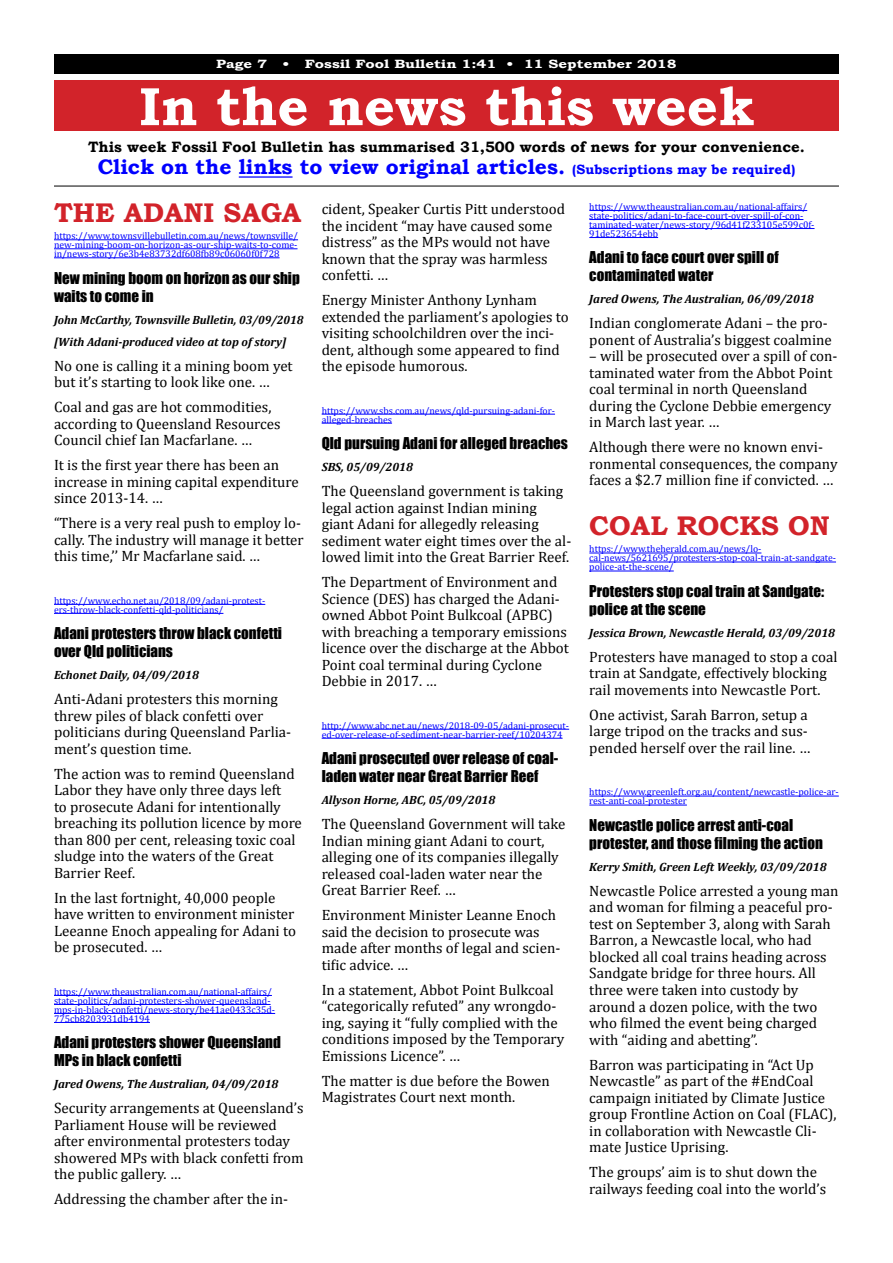
<style>
.page{position:relative;width:893px;height:1263px;background:#fff}
.page>*{position:absolute;margin:0;border:0;box-sizing:border-box;transform-origin:0 0}
.t1{font:700 54px "Bookman Old Style";color:#fff}
.t2{font:700 27px "Bookman Old Style";color:#d2232a}
.t3{font:700 21px "Bookman Old Style";color:#00f}
.t4{font:15px/16.5px "Cambria";color:#000}
.t5{font:15px/18px "Impact";color:#000}
.t6{font:700 15px "Bookman Old Style";color:#000}
.t7{font:italic 700 12px/22px "Cambria";color:#000}
.t8{font:700 12px "Bookman Old Style";color:#fff;scale:1.25 1}
.t9{font:9.75px/9px "Cambria";color:#00f}
.s1{font-size:13.5px}
</style>
<div class="page">
<div style="left:54px;top:54px;width:785px;height:20px;background:#000"></div>
<div style="left:54px;top:81px;width:785px;height:50px;background:#d2232a"></div>
<hr style="left:239px;top:176px;width:54px;height:2px;background:#00f">
<hr style="left:54px;top:186px;width:785px;height:1px;background:#000">
<hr style="left:54px;top:239px;width:244px;height:1px;background:#00f">
<hr style="left:54px;top:248px;width:244px;height:1px;background:#00f">
<hr style="left:54px;top:257px;width:226px;height:1px;background:#00f">
<hr style="left:54px;top:604px;width:211px;height:1px;background:#00f">
<hr style="left:54px;top:613px;width:169px;height:1px;background:#00f">
<hr style="left:54px;top:995px;width:218px;height:1px;background:#00f">
<hr style="left:54px;top:1004px;width:217px;height:1px;background:#00f">
<hr style="left:54px;top:1013px;width:221px;height:1px;background:#00f">
<hr style="left:54px;top:1022px;width:96px;height:1px;background:#00f">
<hr style="left:322px;top:414px;width:233px;height:1px;background:#00f">
<hr style="left:322px;top:423px;width:70px;height:1px;background:#00f">
<hr style="left:322px;top:729px;width:247px;height:1px;background:#00f">
<hr style="left:322px;top:738px;width:241px;height:1px;background:#00f">
<hr style="left:589px;top:210px;width:218px;height:1px;background:#00f">
<hr style="left:589px;top:219px;width:214px;height:1px;background:#00f">
<hr style="left:589px;top:228px;width:225px;height:1px;background:#00f">
<hr style="left:589px;top:237px;width:69px;height:1px;background:#00f">
<hr style="left:589px;top:553px;width:172px;height:1px;background:#00f">
<hr style="left:589px;top:562px;width:247px;height:1px;background:#00f">
<hr style="left:589px;top:571px;width:85px;height:1px;background:#00f">
<hr style="left:589px;top:796px;width:250px;height:1px;background:#00f">
<hr style="left:589px;top:805px;width:98px;height:1px;background:#00f">
<p class="t8" style="left:216px;top:57px;width:42px">Page 7</p>
<p class="t8" style="left:283px;top:57px;width:317px">• Fossil Fool Bulletin 1:41 • 11 September 2018</p>
<h1 class="t1" style="left:139px;top:74px;width:616px">In the news this week</h1>
<p class="t6" style="left:88px;top:138px;width:718px">This week Fossil Fool Bulletin has summarised 31,500 words of news for your convenience.</p>
<h3 class="t3" style="left:98px;top:155px;width:699px">Click on the links to view original articles. <span class="s1">(Subscriptions may be required)</span></h3>
<h2 class="t2" style="left:54px;top:196px;width:249px">THE ADANI SAGA</h2>
<p class="t9" style="left:54px;top:231px;width:246px;text-align:justify">https://www.townsvillebulletin.com.au/news/townsville/ new-mining-boom-on-horizon-as-our-ship-waits-to-come&shy;in/news-story/6e3b4e83732df608fb89c06060f0f728</p>
<p class="t5" style="left:54px;top:268px;width:247px">New mining boom on horizon as our ship waits to come in</p>
<p class="t7" style="left:54px;top:308px;width:251px">John McCarthy, Townsville Bulletin, 03/09/2018 [With Adani-produced video at top of story]</p>
<p class="t4" style="left:54px;top:357px;width:240px">No one is calling it a mining boom yet but it’s starting to look like one. …</p>
<p class="t4" style="left:54px;top:399px;width:228px">Coal and gas are hot commodities, according to Queensland Resources<br>Council chief Ian Macfarlane. …</p>
<p class="t4" style="left:54px;top:457px;width:246px">It is the first year there has been an increase in mining capital expenditure since 2013-14. …</p>
<p class="t4" style="left:54px;top:515px;width:251px">“There is a very real push to employ lo&shy;cally. The industry will manage it better this time,’’ Mr Macfarlane said. …</p>
<p class="t9" style="left:54px;top:596px;width:213px">https://www.echo.net.au/2018/09/adani-protest&shy;ers-throw-black-confetti-qld-politicians/</p>
<p class="t5" style="left:54px;top:624px;width:230px">Adani protesters throw black confetti over Qld politicians</p>
<p class="t7" style="left:54px;top:664px;width:146px">Echonet Daily, 04/09/2018</p>
<p class="t4" style="left:54px;top:691px;width:239px">Anti-Adani protesters this morning threw piles of black confetti over politicians during Queensland Parlia&shy;ment’s question time.</p>
<p class="t4" style="left:54px;top:765px;width:249px">The action was to remind Queensland Labor they have only three days left<br>to prosecute Adani for intentionally breaching its pollution licence by more than 800 per cent, releasing toxic coal sludge into the waters of the Great Barrier Reef.</p>
<p class="t4" style="left:54px;top:889px;width:243px">In the last fortnight, 40,000 people have written to environment minister<br>Leeanne Enoch appealing for Adani to be prosecuted. …</p>
<p class="t9" style="left:54px;top:987px;width:223px">https://www.theaustralian.com.au/national-affairs/ state-politics/adani-protesters-shower-queensland&shy;mps-in-black-confetti/news-story/be41ae0433c35d-775cb8203931db4194</p>
<p class="t5" style="left:54px;top:1033px;width:228px">Adani protesters shower Queensland<br>MPs in black confetti</p>
<p class="t7" style="left:54px;top:1073px;width:226px">Jared Owens, The Australian, 04/09/2018</p>
<p class="t4" style="left:54px;top:1100px;width:251px">Security arrangements at Queensland’s Parliament House will be reviewed after environmental protesters today showered MPs with black confetti from the public gallery. …</p>
<p class="t4" style="left:54px;top:1191px;width:236px">Addressing the chamber after the in-</p>
<p class="t9" style="left:589px;top:202px;width:227px">https://www.theaustralian.com.au/national-affairs/ state-politics/adani-to-face-court-over-spill-of-con&shy;taminated-water/news-story/96d41f233105e599c0f-91de523654ebb</p>
<p class="t5" style="left:589px;top:248px;width:191px">Adani to face court over spill of contaminated water</p>
<p class="t7" style="left:589px;top:288px;width:226px">Jared Owens, The Australian, 06/09/2018</p>
<p class="t4" style="left:589px;top:315px;width:244px">Indian conglomerate Adani – the pro&shy;ponent of Australia’s biggest coalmine</p>
<p class="t4" style="left:589px;top:348px;width:250px">– will be prosecuted over a spill of con&shy;taminated water from the Abbot Point coal terminal in north Queensland during the Cyclone Debbie emergency in March last year. …</p>
<p class="t4" style="left:589px;top:439px;width:250px">Although there were no known envi&shy;ronmental consequences, the company faces a $2.7 million fine if convicted. …</p>
<h2 class="t2" style="left:589px;top:509px;width:242px">COAL ROCKS ON</h2>
<p class="t9" style="left:589px;top:544px;width:248px">https://www.theherald.com.au/news/lo&shy;cal-news/5621695/protesters-stop-coal-train-at-sandgate&shy;police-at-the-scene/</p>
<p class="t5" style="left:589px;top:582px;width:236px">Protesters stop coal train at Sandgate: police at the scene</p>
<p class="t7" style="left:589px;top:621px;width:247px">Jessica Brown, Newcastle Herald, 03/09/2018</p>
<p class="t4" style="left:589px;top:648px;width:250px">Protesters have managed to stop a coal train at Sandgate, effectively blocking rail movements into Newcastle Port.</p>
<p class="t4" style="left:589px;top:706px;width:222px">One activist, Sarah Barron, setup a large tripod on the tracks and sus&shy;pended herself over the rail line. …</p>
<p class="t9" style="left:589px;top:787px;width:251px">https://www.greenleft.org.au/content/newcastle-police-ar&shy;rest-anti-coal-protester</p>
<p class="t5" style="left:589px;top:816px;width:235px">Newcastle police arrest anti-coal protester, and those filming the action</p>
<p class="t7" style="left:589px;top:855px;width:239px">Kerry Smith, Green Left Weekly, 03/09/2018</p>
<p class="t4" style="left:589px;top:882px;width:251px">Newcastle Police arrested a young man and woman for filming a peaceful pro&shy;test on September 3, along with Sarah Barron, a Newcastle local, who had blocked all coal trains heading across Sandgate bridge for three hours. All three were taken into custody by around a dozen police, with the two who filmed the event being charged with “aiding and abetting”.</p>
<p class="t4" style="left:589px;top:1056px;width:249px">Barron was participating in “Act Up Newcastle” as part of the #EndCoal campaign initiated by Climate Justice group Frontline Action on Coal (FLAC), in collaboration with Newcastle Cli&shy;mate Justice Uprising.</p>
<p class="t4" style="left:589px;top:1163px;width:239px">The groups’ aim is to shut down the railways feeding coal into the world’s</p>
<p class="t4" style="left:322px;top:201px;width:245px">cident, Speaker Curtis Pitt understood the incident “may have caused some distress” as the MPs would not have known that the spray was harmless confetti. …</p>
<p class="t4" style="left:322px;top:292px;width:249px">Energy Minister Anthony Lynham extended the parliament’s apologies to visiting schoolchildren over the inci&shy;dent, although some appeared to find the episode humorous.</p>
<p class="t9" style="left:322px;top:406px;width:235px">https://www.sbs.com.au/news/qld-pursuing-adani-for&shy;alleged-breaches</p>
<p class="t5" style="left:322px;top:434px;width:248px">Qld pursuing Adani for alleged breaches</p>
<p class="t7" style="left:322px;top:456px;width:93px">SBS, 05/09/2018</p>
<p class="t4" style="left:322px;top:483px;width:251px">The Queensland government is taking legal action against Indian mining giant Adani for allegedly releasing sediment water eight times over the al&shy;lowed limit into the Great Barrier Reef.</p>
<p class="t4" style="left:322px;top:574px;width:249px">The Department of Environment and Science (DES) has charged the Adani&shy;owned Abbot Point Bulkcoal (APBC) with breaching a temporary emissions licence over the discharge at the Abbot Point coal terminal during Cyclone Debbie in 2017. …</p>
<p class="t9" style="left:322px;top:721px;width:249px">http://www.abc.net.au/news/2018-09-05/adani-prosecut&shy;ed-over-release-of-sediment-near-barrier-reef/10204374</p>
<p class="t5" style="left:322px;top:749px;width:238px">Adani prosecuted over release of coal&shy;laden water near Great Barrier Reef</p>
<p class="t7" style="left:322px;top:789px;width:175px">Allyson Horne, ABC, 05/09/2018</p>
<p class="t4" style="left:322px;top:816px;width:245px">The Queensland Government will take Indian mining giant Adani to court, alleging one of its companies illegally released coal-laden water near the Great Barrier Reef. …</p>
<p class="t4" style="left:322px;top:907px;width:240px">Environment Minister Leanne Enoch said the decision to prosecute was made after months of legal and scien&shy;tific advice. …</p>
<p class="t4" style="left:322px;top:981px;width:244px">In a statement, Abbot Point Bulkcoal “categorically refuted” any wrongdo&shy;ing, saying it “fully complied with the conditions imposed by the Temporary Emissions Licence”. …</p>
<p class="t4" style="left:322px;top:1072px;width:230px">The matter is due before the Bowen<br>Magistrates Court next month.</p>
</div>
